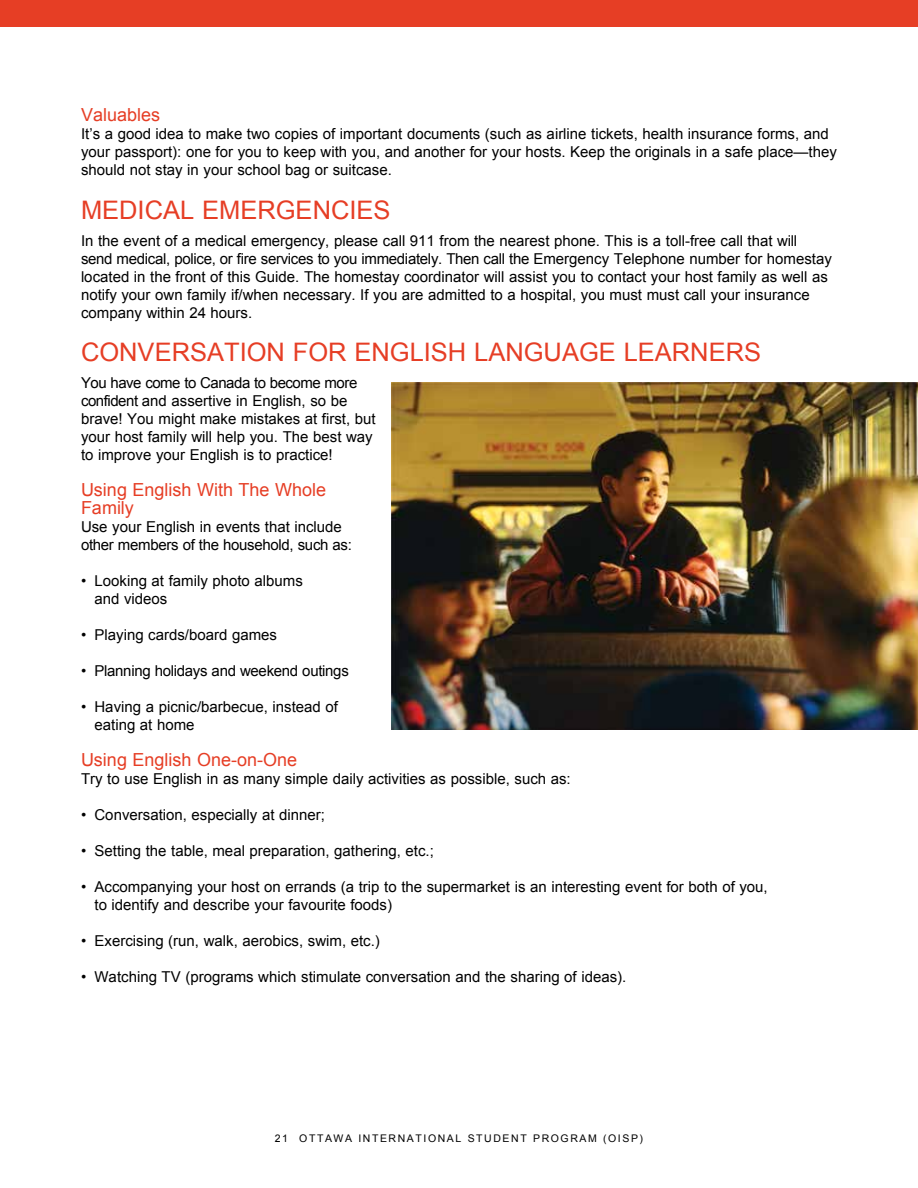
<style>
.page{position:relative;width:918px;height:1188px;background:#fff}
.page>*{position:absolute;margin:0;border:0;box-sizing:border-box;transform-origin:0 0}
.t1{font:25.5px "Arial";color:#e63e25}
.t2{font:18px/18px "Arial";color:#e63e25}
.t3{font:15px/18px "Arial";color:#000}
.t4{font:15px "Arial";letter-spacing:-.02em;color:#000}
.t5{font:10.5px "Arial";letter-spacing:.15em;color:#000}
</style>
<div class="page">
<div style="left:0;top:0;width:918px;height:27px;background:#e63e25"></div>
<img style="left:392px;top:383px;width:526px;height:347px">
<p class="t2" style="left:81px;top:106px;width:81px">Valuables</p>
<p class="t3" style="left:81px;top:125px;width:757px">It’s a good idea to make two copies of important documents (such as airline tickets, health insurance forms, and your passport): one for you to keep with you, and another for your hosts. Keep the originals in a safe place—they should not stay in your school bag or suitcase.</p>
<h1 class="t1" style="left:81px;top:193px;width:311px">MEDICAL EMERGENCIES</h1>
<p class="t3" style="left:81px;top:231px;width:752px">In the event of a medical emergency, please call 911 from the nearest phone. This is a toll-free call that will send medical, police, or fire services to you immediately. Then call the Emergency Telephone number for homestay located in the front of this Guide. The homestay coordinator will assist you to contact your host family as well as notify your own family if/when necessary. If you are admitted to a hospital, you must must call your insurance company within 24 hours.</p>
<h1 class="t1" style="left:81px;top:335px;width:682px">CONVERSATION FOR ENGLISH LANGUAGE LEARNERS</h1>
<p class="t3" style="left:81px;top:374px;width:296px">You have come to Canada to become more confident and assertive in English, so be brave! You might make mistakes at first, but your host family will help you. The best way to improve your English is to practice!</p>
<p class="t2" style="left:81px;top:481px;width:247px">Using English With The Whole<br>Family</p>
<p class="t3" style="left:81px;top:518px;width:272px">Use your English in events that include other members of the household, such as:</p>
<p class="t3" style="left:94px;top:572px;width:210px;text-indent:-14px">• Looking at family photo albums and videos</p>
<p class="t3" style="left:81px;top:626px;width:198px">• Playing cards/board games</p>
<p class="t4" style="left:81px;top:661px;width:269px">• Planning holidays and weekend outings</p>
<p class="t3" style="left:94px;top:698px;width:245px;text-indent:-14px">• Having a picnic/barbecue, instead of eating at home</p>
<p class="t2" style="left:81px;top:751px;width:218px">Using English One-on-One</p>
<p class="t3" style="left:81px;top:770px;width:491px">Try to use English in as many simple daily activities as possible, such as:</p>
<p class="t3" style="left:81px;top:806px;width:246px">• Conversation, especially at dinner;</p>
<p class="t3" style="left:81px;top:842px;width:354px">• Setting the table, meal preparation, gathering, etc.;</p>
<p class="t3" style="left:94px;top:878px;width:675px;text-indent:-14px">• Accompanying your host on errands (a trip to the supermarket is an interesting event for both of you, to identify and describe your favourite foods)</p>
<p class="t3" style="left:81px;top:932px;width:300px">• Exercising (run, walk, aerobics, swim, etc.)</p>
<p class="t3" style="left:81px;top:968px;width:547px">• Watching TV (programs which stimulate conversation and the sharing of ideas).</p>
<p class="t5" style="left:275px;top:1131px;width:370px">21 OTTAWA INTERNATIONAL STUDENT PROGRAM (OISP)</p>
</div>
